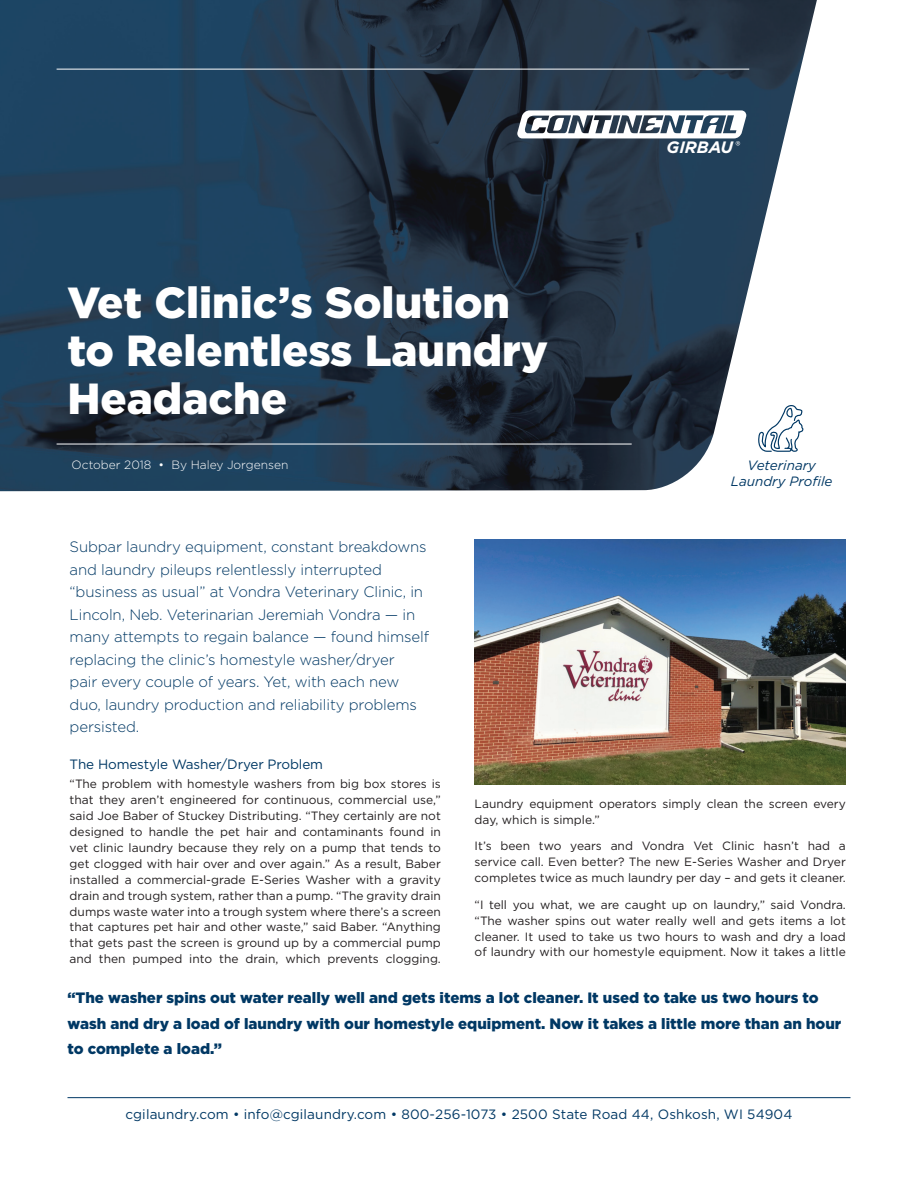
<style>
.page{position:relative;width:918px;height:1188px;background:#fff}
.page>*{position:absolute;margin:0;border:0;box-sizing:border-box;transform-origin:0 0}
.Headline{font:900 43.5px/48px "Gotham";color:#fff}
.t1{font:italic 700 16.5px "Gotham";color:#fff}
.First_Paragraph{font:300 15px/22.5px "Gotham";letter-spacing:-.01em;color:#003864}
.t2{font:900 15px/25.5px "Gotham";color:#003864}
.Address_Copy{font:13.5px "Gotham";letter-spacing:.01em;color:#003864}
.subhead-body_copy{font:13.5px "Gotham";letter-spacing:-.01em;color:#003864}
.Market_Segment{font:italic 13.5px "Gotham";color:#003864}
.body_copy-no_indent{font:12px/15.9px "Gotham";color:#231f20;text-align:justify}
.author{font:300 12px "Gotham";color:#fff}
</style>
<div class="page">
<svg style="left:0;top:0;width:817px;height:492px;background:#30475b"></svg>
<hr style="left:57px;top:69px;width:692px;height:1px;background:#fff">
<hr style="left:68px;top:1097px;width:782px;height:1px;background:#003864">
<svg style="left:517px;top:110px;width:229px;height:36px"></svg>
<hr style="left:57px;top:444px;width:575px;height:1px;background:#fff">
<svg style="left:757px;top:392px;width:47px;height:100px"></svg>
<img style="left:475px;top:540px;width:371px;height:244px">
<p class="Headline" style="left:68px;top:277px;width:482px">Vet Clinic’s Solution to Relentless Laundry<br>Headache</p>
<p class="author" style="left:72px;top:458px;width:218px">October 2018 • By Haley Jorgensen</p>
<p class="t1" style="left:667px;top:137px;width:68px">GIRBAU</p>
<p class="Market_Segment" style="left:748px;top:458px;width:70px">Veterinary</p>
<p class="Market_Segment" style="left:731px;top:474px;width:103px">Laundry Profile</p>
<p class="First_Paragraph" style="left:70px;top:535px;width:361px">Subpar laundry equipment, constant breakdowns and laundry pileups relentlessly interrupted “business as usual” at Vondra Veterinary Clinic, in Lincoln, Neb. Veterinarian Jeremiah Vondra — in many attempts to regain balance — found himself replacing the clinic’s homestyle washer/dryer<br>pair every couple of years. Yet, with each new duo, laundry production and reliability problems persisted.</p>
<p class="subhead-body_copy" style="left:70px;top:757px;width:255px">The Homestyle Washer/Dryer Problem</p>
<p class="body_copy-no_indent" style="left:70px;top:776px;width:373px">“The problem with homestyle washers from big box stores is that they aren’t engineered for continuous, commercial use,” said Joe Baber of Stuckey Distributing. “They certainly are not designed to handle the pet hair and contaminants found in vet clinic laundry because they rely on a pump that tends to get clogged with hair over and over again.” As a result, Baber installed a commercial-grade E-Series Washer with a gravity drain and trough system, rather than a pump. “The gravity drain dumps waste water into a trough system where there’s a screen that captures pet hair and other waste,” said Baber. “Anything that gets past the screen is ground up by a commercial pump and then pumped into the drain, which prevents clogging.</p>
<p class="body_copy-no_indent" style="left:475px;top:795px;width:373px">Laundry equipment operators simply clean the screen every day, which is simple.”</p>
<p class="body_copy-no_indent" style="left:475px;top:838px;width:373px">It’s been two years and Vondra Vet Clinic hasn’t had a service call. Even better? The new E-Series Washer and Dryer completes twice as much laundry per day – and gets it cleaner.</p>
<p class="body_copy-no_indent" style="left:475px;top:896px;width:373px">“I tell you what, we are caught up on laundry,” said Vondra. “The washer spins out water really well and gets items a lot cleaner. It used to take us two hours to wash and dry a load of laundry with our homestyle equipment. Now it takes a little</p>
<p class="t2" style="left:68px;top:985px;width:775px">“The washer spins out water really well and gets items a lot cleaner. It used to take us two hours to wash and dry a load of laundry with our homestyle equipment. Now it takes a little more than an hour to complete a load.”</p>
<p class="Address_Copy" style="left:126px;top:1107px;width:668px">cgilaundry.com • info@cgilaundry.com • 800-256-1073 • 2500 State Road 44, Oshkosh, WI 54904</p>
</div>
